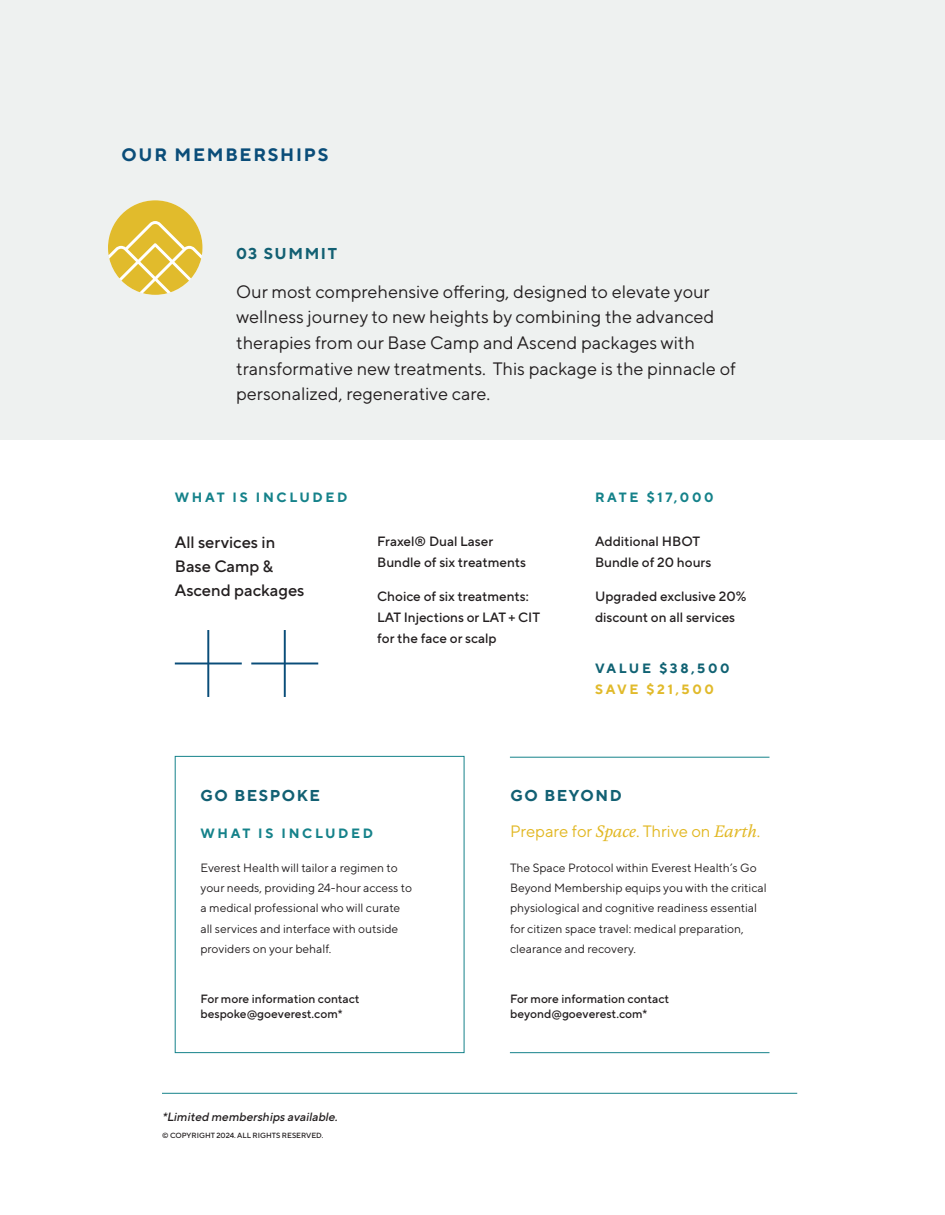
<style>
.page{position:relative;width:945px;height:1215px;background:#fff}
.page>*{position:absolute;margin:0;border:0;box-sizing:border-box;transform-origin:0 0}
.t1{font:18px/25.5px "TT Norms Pro";color:#231f20}
.t2{font:700 18px "TT Norms Pro";letter-spacing:.1em;color:#0a4d79}
.t3{font:500 16.5px/24px "TT Norms Pro";color:#231f20}
.t4{font:16.5px "TT Norms Pro";color:#e2b824}
.t5{font:700 15.75px "TT Norms Pro";letter-spacing:.1em;color:#126073}
.t6{font:500 13.5px/21px "TT Norms Pro";color:#231f20}
.t7{font:700 13.5px "TT Norms Pro";letter-spacing:.2em;color:#15828a}
.t8{font:700 13.5px "TT Norms Pro";letter-spacing:.2em;color:#106273}
.t9{font:700 13.5px "TT Norms Pro";letter-spacing:.2em;color:#e1ba2b}
.t10{font:12px/20.2px "TT Norms Pro";color:#231f20}
.t11{font:500 12px/15px "TT Norms Pro";color:#231f20}
.t12{font:italic 500 12px "TT Norms Pro";color:#231f20}
.t13{font:500 7.5px "TT Norms Pro";color:#231f20}
.s1{font-family:"Novela";font-style:italic}
</style>
<div class="page">
<div style="left:0;top:0;width:945px;height:439px;background:#eef1f0"></div>
<svg style="left:108px;top:200px;width:95px;height:95px"></svg>
<hr style="left:207px;top:630px;width:2px;height:67px;background:#0a4d79">
<hr style="left:175px;top:663px;width:67px;height:1px;background:#0a4d79">
<hr style="left:284px;top:630px;width:2px;height:67px;background:#0a4d79">
<hr style="left:251px;top:663px;width:67px;height:1px;background:#0a4d79">
<hr style="left:162px;top:1093px;width:635px;height:1px;background:#15828a">
<div style="left:175px;top:756px;width:289px;height:297px;border:1px solid #15828a"></div>
<hr style="left:510px;top:757px;width:260px;height:1px;background:#15828a">
<hr style="left:510px;top:1052px;width:260px;height:1px;background:#15828a">
<h1 class="t2" style="left:122px;top:143px;width:208px">OUR MEMBERSHIPS</h1>
<h3 class="t5" style="left:236px;top:243px;width:102px">03 SUMMIT</h3>
<p class="t1" style="left:236px;top:278px;width:501px">Our most comprehensive offering, designed to elevate your wellness journey to new heights by combining the advanced therapies from our Base Camp and Ascend packages with transformative new treatments. This package is the pinnacle of personalized, regenerative care.</p>
<p class="t7" style="left:175px;top:489px;width:174px">WHAT IS INCLUDED</p>
<p class="t7" style="left:595px;top:489px;width:120px">RATE $17,000</p>
<h2 class="t3" style="left:175px;top:530px;width:131px">All services in<br>Base Camp &amp;<br>Ascend packages</h2>
<p class="t6" style="left:377px;top:530px;width:150px">Fraxel® Dual Laser<br>Bundle of six treatments</p>
<p class="t6" style="left:595px;top:530px;width:118px">Additional HBOT<br>Bundle of 20 hours</p>
<p class="t6" style="left:595px;top:586px;width:153px">Upgraded exclusive 20% discount on all services</p>
<p class="t6" style="left:377px;top:586px;width:164px">Choice of six treatments:<br>LAT Injections or LAT + CIT for the face or scalp</p>
<h3 class="t5" style="left:200px;top:785px;width:121px">GO BESPOKE</h3>
<p class="t7" style="left:200px;top:824px;width:174px">WHAT IS INCLUDED</p>
<p class="t10" style="left:200px;top:857px;width:213px">Everest Health will tailor a regimen to your needs, providing 24-hour access to a medical professional who will curate all services and interface with outside providers on your behalf.</p>
<p class="t11" style="left:200px;top:991px;width:161px">For more information contact bespoke@goeverest.com*</p>
<p class="t12" style="left:162px;top:1109px;width:180px">*Limited memberships available.</p>
<p class="t13" style="left:162px;top:1130px;width:163px">© COPYRIGHT 2024. ALL RIGHTS RESERVED.</p>
<p class="t8" style="left:595px;top:659px;width:136px">VALUE $38,500</p>
<p class="t9" style="left:595px;top:680px;width:121px">SAVE $21,500</p>
<h3 class="t5" style="left:511px;top:785px;width:113px">GO BEYOND</h3>
<h2 class="t4" style="left:510px;top:820px;width:252px">Prepare for <span class="s1">Space</span>. Thrive on <span class="s1">Earth</span>.</h2>
<p class="t10" style="left:510px;top:857px;width:258px">The Space Protocol within Everest Health’s Go Beyond Membership equips you with the critical physiological and cognitive readiness essential for citizen space travel: medical preparation, clearance and recovery.</p>
<p class="t11" style="left:510px;top:991px;width:161px">For more information contact beyond@goeverest.com*</p>
</div>
